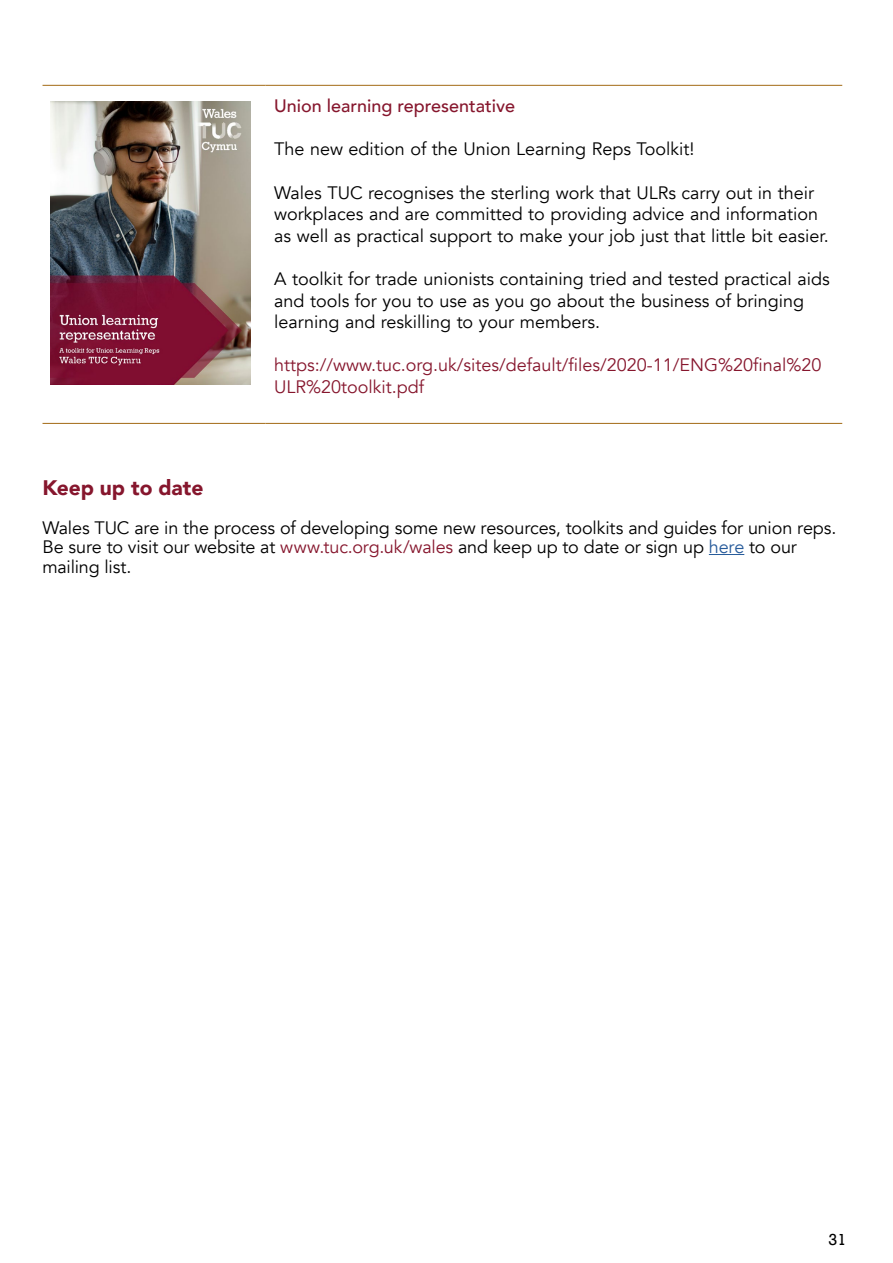
<style>
.page{position:relative;width:893px;height:1263px;background:#fff}
.page>*{position:absolute;margin:0;border:0;box-sizing:border-box;transform-origin:0 0}
.t1{font:900 21px "Avenir";letter-spacing:-.005em;color:#86162d}
.t2{font:18px/21.6px "Avenir";color:#000}
.t3{font:18px/21.6px "Avenir";color:#86162d}
.t4{font:500 18px "Avenir";color:#86162d}
.t5{font:15px "Rockwell";color:#000}
.s1{color:#86162d}
.s2{color:#275b9b}
</style>
<div class="page">
<img style="left:50px;top:101px;width:201px;height:284px">
<hr style="left:43px;top:85px;width:222px;height:1px;background:#a26a14">
<hr style="left:265px;top:85px;width:577px;height:1px;background:#a26a14">
<hr style="left:43px;top:423px;width:222px;height:1px;background:#a26a14">
<hr style="left:265px;top:423px;width:577px;height:1px;background:#a26a14">
<hr style="left:709px;top:554px;width:35px;height:1px;background:#275b9b">
<p class="t4" style="left:274px;top:90px;width:243px">Union learning representative</p>
<p class="t2" style="left:274px;top:139px;width:422px">The new edition of the Union Learning Reps Toolkit!</p>
<p class="t2" style="left:274px;top:182px;width:556px">Wales TUC recognises the sterling work that ULRs carry out in their workplaces and are committed to providing advice and information as well as practical support to make your job just that little bit easier.</p>
<p class="t2" style="left:274px;top:268px;width:557px">A toolkit for trade unionists containing tried and tested practical aids and tools for you to use as you go about the business of bringing learning and reskilling to your members.</p>
<p class="t3" style="left:274px;top:355px;width:549px">https://www.tuc.org.uk/sites/default/files/2020-11/ENG%20final%20<br>ULR%20toolkit.pdf</p>
<p class="t1" style="left:43px;top:469px;width:162px">Keep up to date</p>
<p class="t2" style="left:42px;top:518px;width:795px;line-height:19.5px">Wales TUC are in the process of developing some new resources, toolkits and guides for union reps.<br>Be sure to visit our website at <span class="s1">www.tuc.org.uk/wales</span> and keep up to date or sign up <span class="s2">here</span> to our mailing list.</p>
<p class="t5" style="left:829px;top:1230px;width:19px">31</p>
</div>
